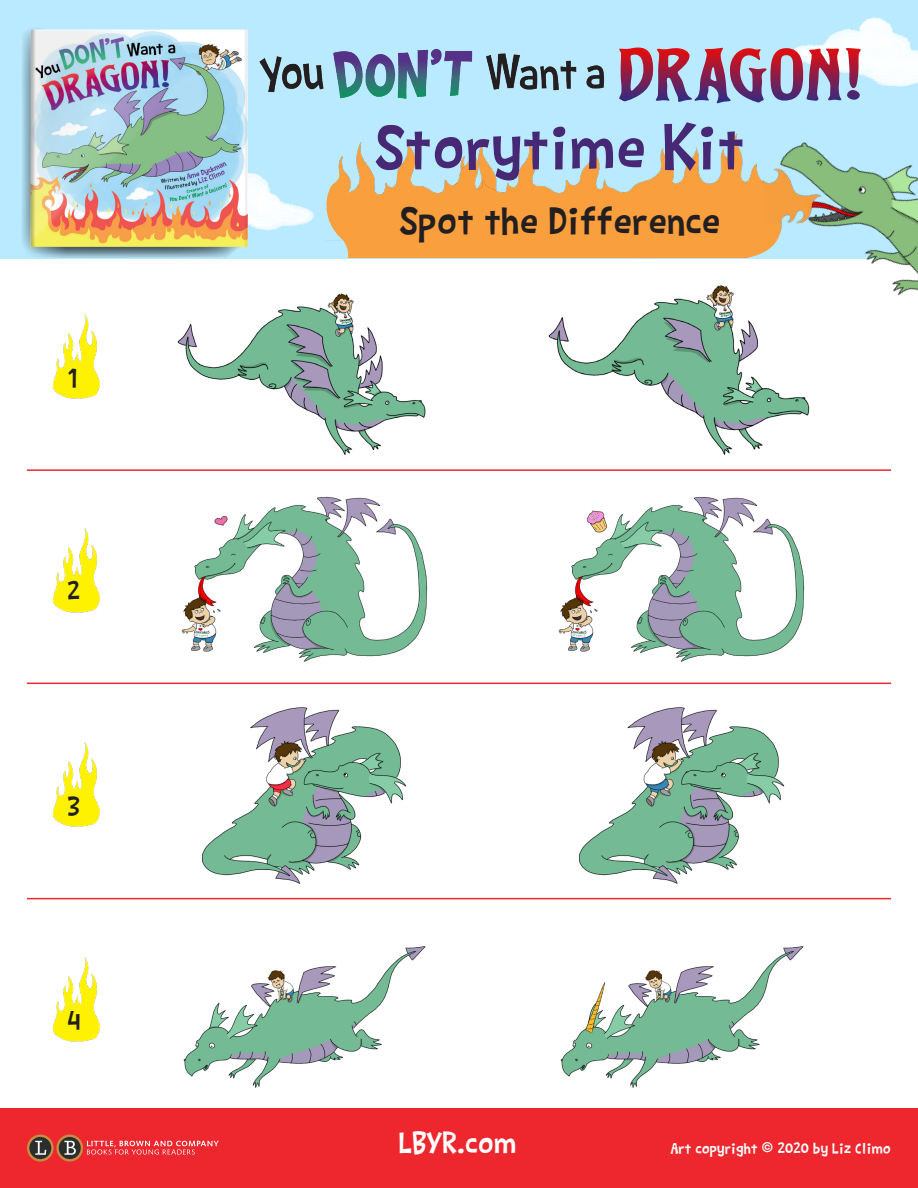
<style>
.page{position:relative;width:918px;height:1188px;background:#fff}
.page>*{position:absolute;margin:0;border:0;box-sizing:border-box;transform-origin:0 0}
.T{font:67.5px "Barthowheel";letter-spacing:.01em;color:#462875}
.T-2{font:42px "Barthowheel";letter-spacing:.01em;color:#231f20}
.T-3{font:33px "Barthowheel";letter-spacing:.01em;color:#fff}
.T-4{font:28.5px "Barthowheel";color:#231f20}
.T-5{font:16.5px "Barthowheel";letter-spacing:.01em;color:#fff}
</style>
<div class="page">
<img style="left:201px;top:707px;width:206px;height:177px">
<img style="left:578px;top:707px;width:207px;height:177px">
<img style="left:548px;top:285px;width:262px;height:170px">
<img style="left:177px;top:293px;width:249px;height:162px">
<img style="left:163px;top:496px;width:280px;height:187px">
<img style="left:540px;top:496px;width:281px;height:187px">
<img style="left:183px;top:946px;width:243px;height:142px">
<img style="left:560px;top:946px;width:244px;height:142px">
<img style="left:53px;top:314px;width:47px;height:85px">
<img style="left:53px;top:528px;width:47px;height:85px">
<img style="left:53px;top:742px;width:47px;height:85px">
<img style="left:53px;top:957px;width:47px;height:85px">
<div style="left:0;top:1108px;width:918px;height:80px;background:#ee262e"></div>
<svg style="left:27px;top:1135px;width:192px;height:27px"></svg>
<hr style="left:27px;top:469px;width:864px;height:2px;background:#ee262e">
<hr style="left:27px;top:683px;width:864px;height:1px;background:#ee262e">
<hr style="left:27px;top:898px;width:864px;height:1px;background:#ee262e">
<div style="left:0;top:0;width:918px;height:258px;background:#b9eaff"></div>
<img style="left:731px;top:165px;width:187px;height:191px">
<img style="left:131px;top:173px;width:184px;height:86px">
<img style="left:722px;top:142px;width:135px;height:121px">
<img style="left:506px;top:133px;width:258px;height:67px">
<img style="left:326px;top:142px;width:180px;height:93px">
<img style="left:795px;top:17px;width:123px;height:70px">
<svg style="left:22px;top:28px;width:225px;height:230px"></svg>
<svg style="left:36px;top:29px;width:206px;height:218px;background:#f2d15d"></svg>
<img style="left:29px;top:30px;width:213px;height:200px">
<svg style="left:242px;top:29px;width:6px;height:218px"></svg>
<svg style="left:30px;top:29px;width:6px;height:218px"></svg>
<img style="left:260px;top:48px;width:345px;height:51px">
<svg style="left:619px;top:48px;width:242px;height:56px"></svg>
<div style="left:338px;top:200px;width:446px;height:58px;background:#f99f3e"></div>
<p class="T-4" style="left:67px;top:362px;width:11px">1</p>
<p class="T-4" style="left:67px;top:575px;width:14px">2</p>
<p class="T-4" style="left:67px;top:790px;width:14px">3</p>
<p class="T-4" style="left:67px;top:1004px;width:14px">4</p>
<p class="T" style="left:376px;top:109px;width:369px">Storytime Kit</p>
<p class="T-2" style="left:400px;top:197px;width:321px">Spot the Difference</p>
<p class="T-3" style="left:399px;top:1124px;width:119px">LBYR.com</p>
<p class="T-5" style="left:671px;top:1139px;width:222px">Art copyright © 2020 by Liz Climo</p>
</div>
